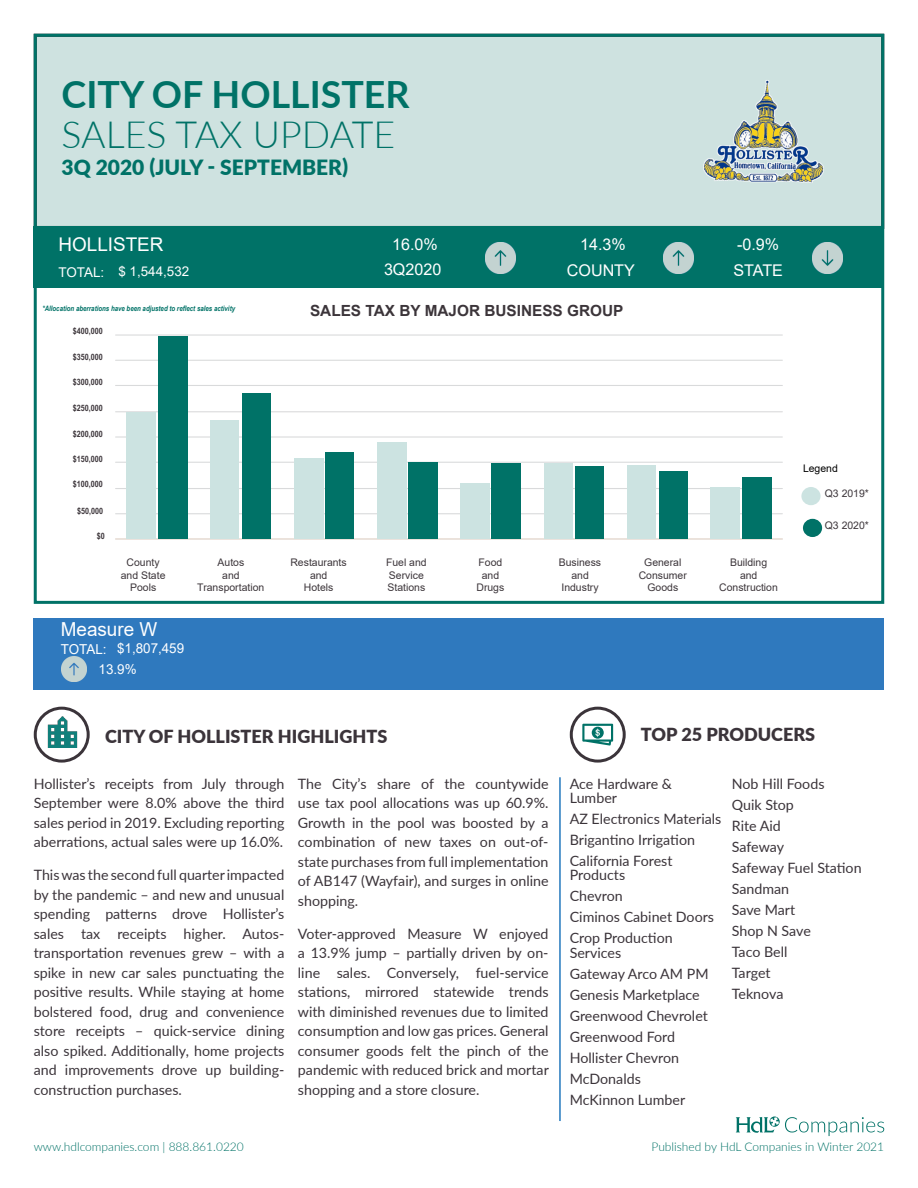
<style>
.page{position:relative;width:918px;height:1188px;background:#fff}
.page>*{position:absolute;margin:0;border:0;box-sizing:border-box;transform-origin:0 0}
.t1{font:700 37.5px "Lato";color:#007267}
.t2{font:300 37.5px "Lato";color:#007267}
.t3{font:900 21px "Lato";color:#007267}
.t4{font:19.35px "Arial";color:#fff}
.t5{font:18.9px "Arial";color:#fff}
.t6{font:900 18px "Lato";color:#3b343a}
.t7{font:16.2px "Arial";color:#fff}
.t8{font:700 15.3px "Arial";color:#3c353a}
.t9{font:14.25px/19.5px "Lato";color:#3b343a;text-align:justify}
.t10{font:13.65px/20.4px "Arial";color:#fff}
.t11{font:13.35px "Arial";color:#fff}
.t12{font:300 12px "Lato";color:#007267}
.t13{font:10.5px/12.1px "Arial";color:#3c353a;text-align:center}
.t14{font:10.5px "Arial";color:#000}
.t15{font:700 8.7px "Arial Narrow";color:#3c353a}
.t16{font:italic 700 7.5px "Arial Narrow";color:#007267}
</style>
<div class="page">
<div style="left:35px;top:35px;width:848px;height:192px;background:#cee2e0"></div>
<div style="left:34px;top:34px;width:850px;height:570px;border:3px solid #007267"></div>
<svg style="left:736px;top:1116px;width:148px;height:20px"></svg>
<hr style="left:559px;top:777px;width:2px;height:344px;background:#2479be">
<div style="left:801px;top:487px;width:20px;height:18px;background:#cce3e1;border-radius:50%"></div>
<div style="left:803px;top:519px;width:19px;height:18px;background:#007267;border-radius:50%"></div>
<hr style="left:116px;top:513px;width:666px;height:1px;background:#d9dadb">
<hr style="left:116px;top:488px;width:666px;height:1px;background:#d9dadb">
<hr style="left:116px;top:462px;width:666px;height:1px;background:#d9dadb">
<hr style="left:116px;top:436px;width:666px;height:2px;background:#d9dadb">
<hr style="left:116px;top:411px;width:666px;height:1px;background:#d9dadb">
<hr style="left:116px;top:385px;width:666px;height:1px;background:#d9dadb">
<hr style="left:116px;top:360px;width:666px;height:1px;background:#d9dadb">
<hr style="left:116px;top:334px;width:666px;height:2px;background:#d9dadb">
<hr style="left:116px;top:538px;width:666px;height:2px;background:#edddd1">
<div style="left:127px;top:413px;width:29px;height:126px;background:#cce3e1"></div>
<div style="left:211px;top:421px;width:28px;height:118px;background:#cce3e1"></div>
<div style="left:294px;top:459px;width:29px;height:80px;background:#cce3e1"></div>
<div style="left:377px;top:442px;width:29px;height:97px;background:#cce3e1"></div>
<div style="left:460px;top:483px;width:29px;height:56px;background:#cce3e1"></div>
<div style="left:544px;top:463px;width:28px;height:76px;background:#cce3e1"></div>
<div style="left:627px;top:466px;width:29px;height:73px;background:#cce3e1"></div>
<div style="left:710px;top:487px;width:30px;height:52px;background:#cce3e1"></div>
<div style="left:158px;top:336px;width:30px;height:203px;background:#007267"></div>
<div style="left:242px;top:393px;width:29px;height:146px;background:#007267"></div>
<div style="left:325px;top:452px;width:29px;height:87px;background:#007267"></div>
<div style="left:409px;top:462px;width:29px;height:77px;background:#007267"></div>
<div style="left:492px;top:463px;width:29px;height:76px;background:#007267"></div>
<div style="left:576px;top:467px;width:28px;height:72px;background:#007267"></div>
<div style="left:659px;top:471px;width:28px;height:68px;background:#007267"></div>
<div style="left:742px;top:478px;width:29px;height:61px;background:#007267"></div>
<img style="left:703px;top:80px;width:120px;height:103px">
<div style="left:570px;top:707px;width:56px;height:56px;border:3px solid #3b343a;border-radius:50%"></div>
<svg style="left:582px;top:724px;width:31px;height:22px"></svg>
<img style="left:43px;top:714px;width:39px;height:38px">
<div style="left:34px;top:707px;width:56px;height:56px;border:3px solid #3b343a;border-radius:50%"></div>
<div style="left:34px;top:618px;width:850px;height:72px;background:#2f79be"></div>
<img style="left:61px;top:657px;width:26px;height:25px">
<div style="left:34px;top:227px;width:850px;height:61px;background:#007267"></div>
<img style="left:812px;top:242px;width:31px;height:31px">
<img style="left:485px;top:242px;width:31px;height:31px">
<img style="left:663px;top:242px;width:31px;height:31px">
<p class="t1" style="left:62px;top:66px;width:349px">CITY OF HOLLISTER</p>
<p class="t2" style="left:62px;top:109px;width:335px">SALES TAX UPDATE</p>
<p class="t3" style="left:62px;top:151px;width:288px">3Q 2020 (JULY - SEPTEMBER)</p>
<p class="t5" style="left:58px;top:231px;width:107px">HOLLISTER</p>
<p class="t11" style="left:58px;top:262px;width:132px">TOTAL: $ 1,544,532</p>
<p class="t7" style="left:392px;top:233px;width:47px">16.0%</p>
<p class="t7" style="left:580px;top:233px;width:47px">14.3%</p>
<p class="t7" style="left:737px;top:233px;width:44px">-0.9%</p>
<p class="t7" style="left:567px;top:259px;width:70px">COUNTY</p>
<p class="t7" style="left:733px;top:259px;width:51px">STATE</p>
<p class="t7" style="left:384px;top:258px;width:59px">3Q2020</p>
<p class="t16" style="left:42px;top:303px;width:194px">*Allocation aberrations have been adjusted to reflect sales activity</p>
<p class="t15" style="left:73px;top:324px;width:31px">$400,000</p>
<p class="t15" style="left:73px;top:351px;width:31px">$350,000</p>
<p class="t15" style="left:73px;top:376px;width:31px">$300,000</p>
<p class="t15" style="left:73px;top:401px;width:31px">$250,000</p>
<p class="t15" style="left:73px;top:427px;width:31px">$200,000</p>
<p class="t15" style="left:73px;top:453px;width:31px">$150,000</p>
<p class="t15" style="left:73px;top:478px;width:31px">$100,000</p>
<p class="t15" style="left:77px;top:504px;width:27px">$50,000</p>
<p class="t15" style="left:97px;top:529px;width:9px">$0</p>
<p class="t8" style="left:310px;top:300px;width:315px">SALES TAX BY MAJOR BUSINESS GROUP</p>
<p class="t13" style="left:121px;top:557px;width:46px">County and State<br>Pools</p>
<p class="t13" style="left:197px;top:557px;width:69px">Autos<br>and<br>Transportation</p>
<p class="t13" style="left:290px;top:557px;width:58px">Restaurants and<br>Hotels</p>
<p class="t13" style="left:386px;top:557px;width:42px;text-align:left">Fuel and<br>Service<br>Stations</p>
<p class="t13" style="left:476px;top:557px;width:29px">Food and<br>Drugs</p>
<p class="t13" style="left:559px;top:557px;width:44px">Business and<br>Industry</p>
<p class="t13" style="left:639px;top:557px;width:50px">General<br>Consumer<br>Goods</p>
<p class="t13" style="left:719px;top:557px;width:60px">Building<br>and<br>Construction</p>
<p class="t4" style="left:61px;top:616px;width:98px">Measure W</p>
<p class="t10" style="left:117px;top:638px;width:69px">$1,807,459</p>
<p class="t10" style="left:99px;top:639px;width:40px;text-indent:-38px">TOTAL:<br>13.9%</p>
<p class="t14" style="left:803px;top:461px;width:36px">Legend</p>
<p class="t13" style="left:825px;top:488px;width:46px">Q3 2019*</p>
<p class="t13" style="left:825px;top:519px;width:46px">Q3 2020*</p>
<p class="t6" style="left:105px;top:723px;width:284px">CITY OF HOLLISTER HIGHLIGHTS</p>
<p class="t6" style="left:641px;top:721px;width:176px">TOP 25 PRODUCERS</p>
<p class="t9" style="left:34px;top:773px;width:252px">Hollister’s receipts from July through September were 8.0% above the third sales period in 2019. Excluding reporting aberrations, actual sales were up 16.0%.</p>
<p class="t9" style="left:34px;top:865px;width:252px">This was the second full quarter impacted by the pandemic – and new and unusual spending patterns drove Hollister’s sales tax receipts higher. Autos&shy;transportation revenues grew – with a spike in new car sales punctuating the positive results. While staying at home bolstered food, drug and convenience store receipts – quick-service dining also spiked. Additionally, home projects and improvements drove up building&shy;construction purchases.</p>
<p class="t9" style="left:298px;top:773px;width:252px">The City’s share of the countywide use tax pool allocations was up 60.9%.<br>Growth in the pool was boosted by a combination of new taxes on out-of&shy;state purchases from full implementation of AB147 (Wayfair), and surges in online shopping.</p>
<p class="t9" style="left:298px;top:923px;width:252px">Voter-approved Measure W enjoyed a 13.9% jump – partially driven by on&shy;line sales. Conversely, fuel-service stations, mirrored statewide trends with diminished revenues due to limited consumption and low gas prices. General consumer goods felt the pinch of the pandemic with reduced brick and mortar shopping and a store closure.</p>
<p class="t12" style="left:34px;top:1139px;width:212px">www.hdlcompanies.com | 888.861.0220</p>
<p class="t9" style="left:570px;top:776px;width:104px;line-height:14.2px">Ace Hardware &amp;<br>Lumber</p>
<p class="t9" style="left:570px;top:809px;width:153px">AZ Electronics Materials</p>
<p class="t9" style="left:570px;top:830px;width:127px">Brigantino Irrigation</p>
<p class="t9" style="left:570px;top:853px;width:104px;line-height:14.2px">California Forest<br>Products</p>
<p class="t9" style="left:570px;top:886px;width:55px">Chevron</p>
<p class="t9" style="left:570px;top:907px;width:146px">Ciminos Cabinet Doors</p>
<p class="t9" style="left:570px;top:930px;width:105px;line-height:14.2px">Crop Production<br>Services</p>
<p class="t9" style="left:570px;top:963px;width:140px">Gateway Arco AM PM</p>
<p class="t9" style="left:570px;top:984px;width:132px">Genesis Marketplace</p>
<p class="t9" style="left:570px;top:1005px;width:140px">Greenwood Chevrolet</p>
<p class="t9" style="left:570px;top:1026px;width:107px">Greenwood Ford</p>
<p class="t9" style="left:570px;top:1047px;width:111px">Hollister Chevron</p>
<p class="t9" style="left:570px;top:1068px;width:73px">McDonalds</p>
<p class="t9" style="left:570px;top:1089px;width:117px">McKinnon Lumber</p>
<p class="t9" style="left:732px;top:773px;width:94px">Nob Hill Foods</p>
<p class="t9" style="left:732px;top:794px;width:64px">Quik Stop</p>
<p class="t9" style="left:732px;top:815px;width:51px">Rite Aid</p>
<p class="t9" style="left:732px;top:836px;width:54px">Safeway</p>
<p class="t9" style="left:732px;top:857px;width:131px">Safeway Fuel Station</p>
<p class="t9" style="left:732px;top:878px;width:59px">Sandman</p>
<p class="t9" style="left:732px;top:899px;width:65px">Save Mart</p>
<p class="t9" style="left:732px;top:920px;width:81px">Shop N Save</p>
<p class="t9" style="left:732px;top:941px;width:57px">Taco Bell</p>
<p class="t9" style="left:732px;top:962px;width:40px">Target</p>
<p class="t9" style="left:732px;top:983px;width:53px">Teknova</p>
<p class="t12" style="left:651px;top:1139px;width:234px">Published by HdL Companies in Winter 2021</p>
</div>
